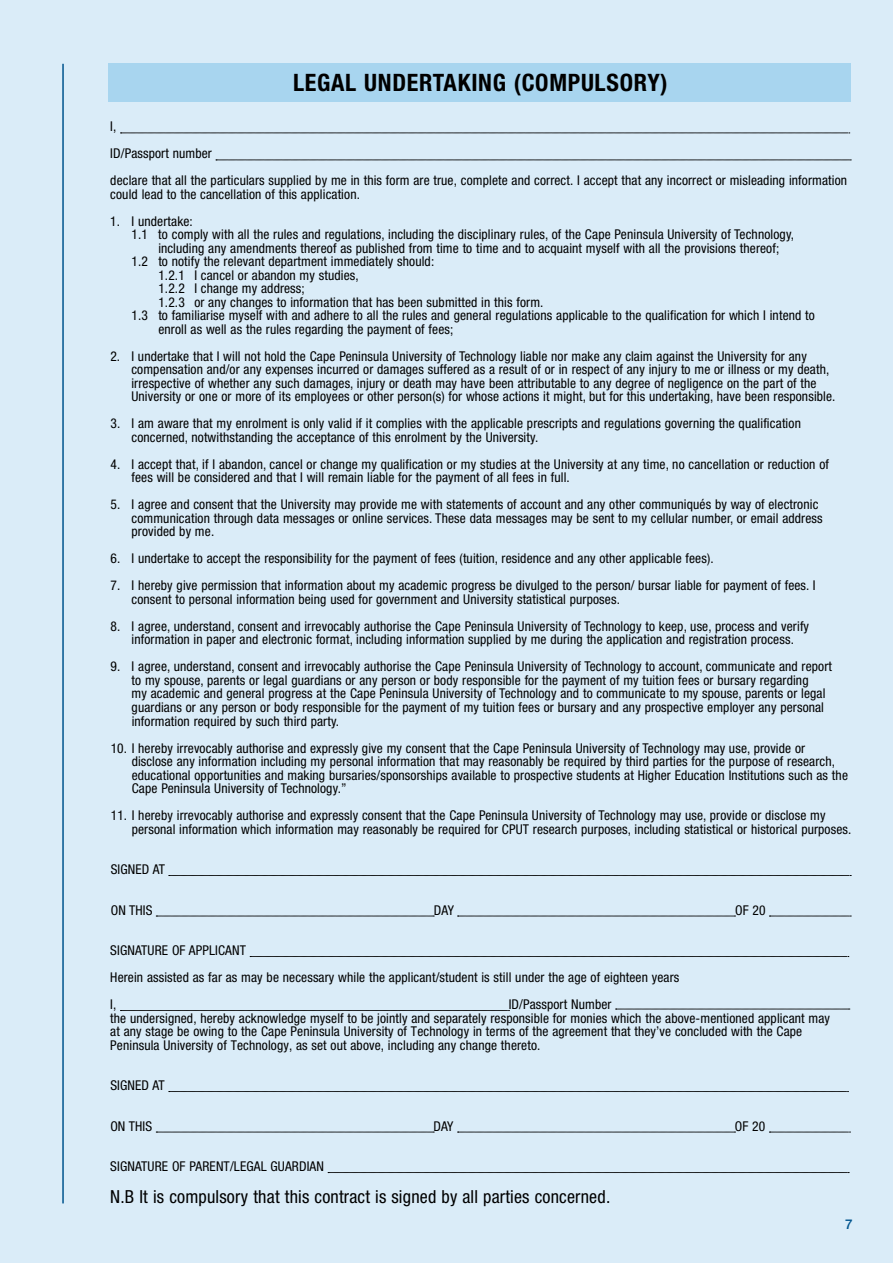
<style>
.page{position:relative;width:893px;height:1263px;background:#daecf8}
.page>*{position:absolute;margin:0;border:0;box-sizing:border-box;transform-origin:0 0}
.t1{font:700 condensed 24px "Helvetica Neue";letter-spacing:.03em;color:#000}
.t2{font:condensed 18px "Helvetica Neue";letter-spacing:.01em;color:#000}
.t3{font:condensed 13.5px/13.5px "Helvetica Neue LT Std";letter-spacing:.01em;color:#000}
.t4{font:500 13.5px "Helvetica Neue LT Std";color:#00548e}
</style>
<div class="page">
<hr style="left:62px;top:64px;width:2px;height:1139px;background:#00548e">
<div style="left:108px;top:64px;width:742px;height:38px;background:#a8d5ef"></div>
<svg style="left:120px;top:133px;width:730px;height:1px"></svg>
<svg style="left:216px;top:160px;width:635px;height:1px"></svg>
<svg style="left:169px;top:875px;width:682px;height:1px"></svg>
<svg style="left:156px;top:916px;width:278px;height:1px"></svg>
<svg style="left:457px;top:916px;width:279px;height:1px"></svg>
<svg style="left:769px;top:916px;width:82px;height:1px"></svg>
<svg style="left:250px;top:956px;width:599px;height:1px"></svg>
<svg style="left:120px;top:1010px;width:389px;height:1px"></svg>
<svg style="left:615px;top:1009px;width:235px;height:1px"></svg>
<svg style="left:169px;top:1091px;width:679px;height:1px"></svg>
<svg style="left:156px;top:1132px;width:278px;height:1px"></svg>
<svg style="left:457px;top:1132px;width:279px;height:1px"></svg>
<svg style="left:769px;top:1132px;width:81px;height:1px"></svg>
<svg style="left:328px;top:1172px;width:521px;height:1px"></svg>
<h1 class="t1" style="left:293px;top:68px;width:376px">LEGAL UNDERTAKING (COMPULSORY)</h1>
<p class="t3" style="left:110px;top:113px;width:738px;line-height:27px">I,<br>ID/Passport number<br>declare that all the particulars supplied by me in this form are true, complete and correct. I accept that any incorrect or misleading information</p>
<p class="t3" style="left:110px;top:187px;width:251px">could lead to the cancellation of this application.</p>
<p class="t3" style="left:110px;top:214px;width:84px">1. I undertake:</p>
<p class="t3" style="left:132px;top:228px;width:664px">1.1 to comply with all the rules and regulations, including the disciplinary rules, of the Cape Peninsula University of Technology,</p>
<p class="t3" style="left:158px;top:241px;width:622px">including any amendments thereof as published from time to time and to acquaint myself with all the provisions thereof;</p>
<p class="t3" style="left:132px;top:255px;width:304px">1.2 to notify the relevant department immediately should:</p>
<p class="t3" style="left:158px;top:268px;width:202px">1.2.1 I cancel or abandon my studies,</p>
<p class="t3" style="left:158px;top:282px;width:148px">1.2.2 I change my address;</p>
<p class="t3" style="left:158px;top:295px;width:387px">1.2.3 or any changes to information that has been submitted in this form.</p>
<p class="t3" style="left:132px;top:309px;width:685px">1.3 to familiarise myself with and adhere to all the rules and general regulations applicable to the qualification for which I intend to</p>
<p class="t3" style="left:158px;top:322px;width:296px">enroll as well as the rules regarding the payment of fees;</p>
<p class="t3" style="left:131px;top:349px;width:706px;text-indent:-21px">2. I undertake that I will not hold the Cape Peninsula University of Technology liable nor make any claim against the University for any compensation and/or any expenses incurred or damages suffered as a result of or in respect of any injury to me or illness or my death, irrespective of whether any such damages, injury or death may have been attributable to any degree of negligence on the part of the University or one or more of its employees or other person(s) for whose actions it might, but for this undertaking, have been responsible.</p>
<p class="t3" style="left:131px;top:417px;width:671px;text-indent:-21px">3. I am aware that my enrolment is only valid if it complies with the applicable prescripts and regulations governing the qualification concerned, notwithstanding the acceptance of this enrolment by the University.</p>
<p class="t3" style="left:131px;top:457px;width:699px;text-indent:-21px">4. I accept that, if I abandon, cancel or change my qualification or my studies at the University at any time, no cancellation or reduction of fees will be considered and that I will remain liable for the payment of all fees in full.</p>
<p class="t3" style="left:132px;top:498px;width:693px;text-indent:-21px">5. I agree and consent that the University may provide me with statements of account and any other communiqués by way of electronic communication through data messages or online services. These data messages may be sent to my cellular number, or email address provided by me.</p>
<p class="t3" style="left:111px;top:552px;width:605px">6. I undertake to accept the responsibility for the payment of fees (tuition, residence and any other applicable fees).</p>
<p class="t3" style="left:132px;top:579px;width:685px;text-indent:-21px">7. I hereby give permission that information about my academic progress be divulged to the person/ bursar liable for payment of fees. I consent to personal information being used for government and University statistical purposes.</p>
<p class="t3" style="left:111px;top:619px;width:700px;text-align:center">8. I agree, understand, consent and irrevocably authorise the Cape Peninsula University of Technology to keep, use, process and verify information in paper and electronic format, including information supplied by me during the application and registration process.</p>
<p class="t3" style="left:132px;top:660px;width:702px;text-indent:-21px">9. I agree, understand, consent and irrevocably authorise the Cape Peninsula University of Technology to account, communicate and report to my spouse, parents or legal guardians or any person or body responsible for the payment of my tuition fees or bursary regarding<br>my academic and general progress at the Cape Peninsula University of Technology and to communicate to my spouse, parents or legal guardians or any person or body responsible for the payment of my tuition fees or bursary and any prospective employer any personal information required by such third party.</p>
<p class="t3" style="left:132px;top:741px;width:718px;text-indent:-21px">10. I hereby irrevocably authorise and expressly give my consent that the Cape Peninsula University of Technology may use, provide or disclose any information including my personal information that may reasonably be required by third parties for the purpose of research, educational opportunities and making bursaries/sponsorships available to prospective students at Higher Education Institutions such as the Cape Peninsula University of Technology.”</p>
<p class="t3" style="left:132px;top:808px;width:721px;text-indent:-21px">11. I hereby irrevocably authorise and expressly consent that the Cape Peninsula University of Technology may use, provide or disclose my personal information which information may reasonably be required for CPUT research purposes, including statistical or historical purposes.</p>
<p class="t3" style="left:111px;top:862px;width:56px">SIGNED AT</p>
<p class="t3" style="left:111px;top:903px;width:43px">ON THIS</p>
<p class="t3" style="left:434px;top:903px;width:22px">DAY</p>
<p class="t3" style="left:735px;top:903px;width:32px">OF 20</p>
<p class="t3" style="left:110px;top:937px;width:570px;line-height:27px">SIGNATURE OF APPLICANT<br>Herein assisted as far as may be necessary while the applicant/student is still under the age of eighteen years<br>I,</p>
<p class="t3" style="left:110px;top:997px;width:721px;text-indent:398px">ID/Passport Number<br>the undersigned, hereby acknowledge myself to be jointly and separately responsible for monies which the above-mentioned applicant may at any stage be owing to the Cape Peninsula University of Technology in terms of the agreement that they’ve concluded with the Cape Peninsula University of Technology, as set out above, including any change thereto.</p>
<p class="t3" style="left:110px;top:1078px;width:56px">SIGNED AT</p>
<p class="t3" style="left:110px;top:1119px;width:43px">ON THIS</p>
<p class="t3" style="left:433px;top:1119px;width:22px">DAY</p>
<p class="t3" style="left:735px;top:1119px;width:32px">OF 20</p>
<p class="t3" style="left:110px;top:1159px;width:215px">SIGNATURE OF PARENT/LEGAL GUARDIAN</p>
<h2 class="t2" style="left:110px;top:1186px;width:501px">N.B It is compulsory that this contract is signed by all parties concerned.</h2>
<p class="t4" style="left:845px;top:1216px;width:9px">7</p>
</div>
